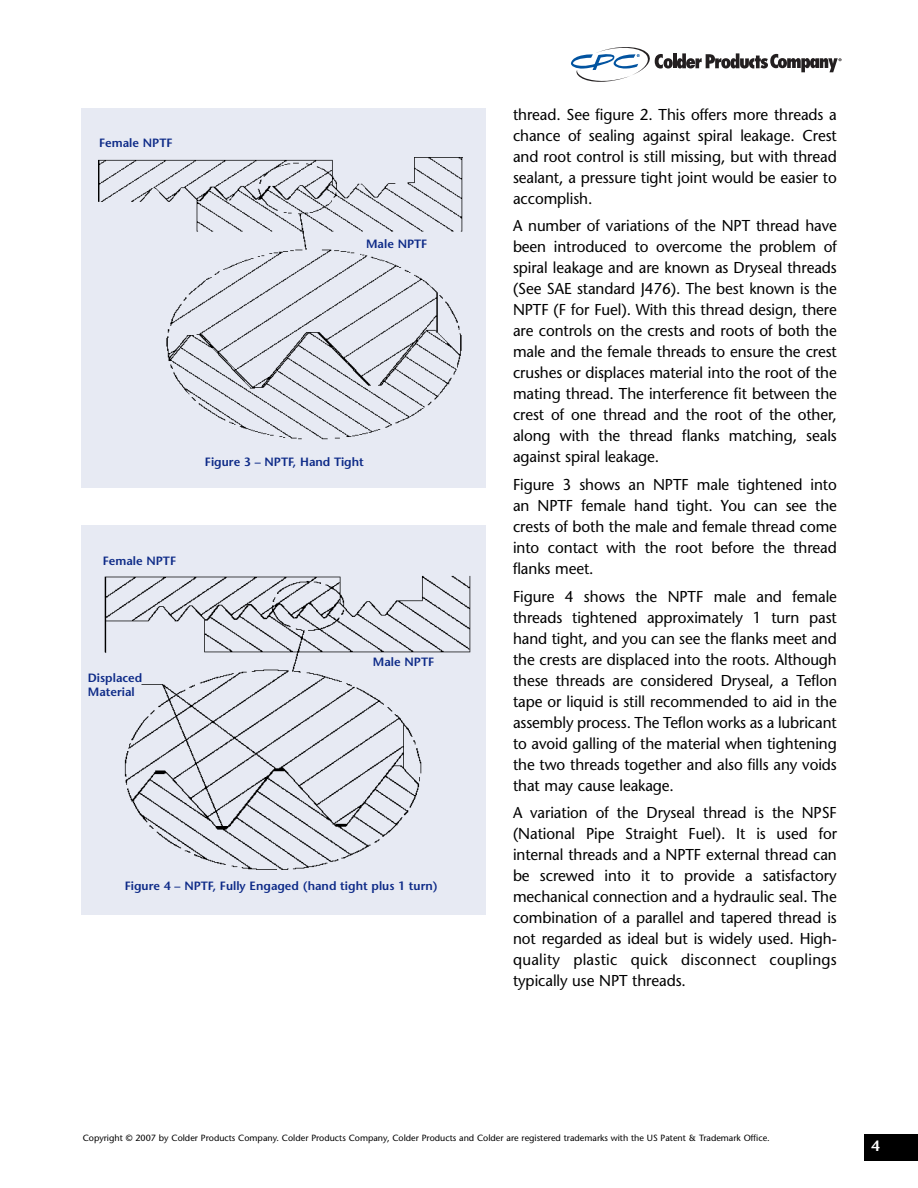
<style>
.page{position:relative;width:918px;height:1188px;background:#fff}
.page>*{position:absolute;margin:0;border:0;box-sizing:border-box;transform-origin:0 0}
.t1{font:15.75px/21px "Stone Sans";letter-spacing:-.005em;color:#000;text-align:justify}
.t2{font:600 15px "Stone Sans";color:#fff}
.t3{font:600 12px/14.4px "Stone Sans";color:#0e2b88}
.t4{font:9px "Stone Sans";color:#000}
</style>
<div class="page">
<svg style="left:571px;top:47px;width:270px;height:35px"></svg>
<div style="left:864px;top:1134px;width:54px;height:27px;background:#000"></div>
<div style="left:81px;top:108px;width:405px;height:379px;background:#e7eaf3"></div>
<img style="left:98px;top:158px;width:365px;height:282px">
<div style="left:81px;top:526px;width:405px;height:389px;background:#e7eaf3"></div>
<img style="left:104px;top:575px;width:367px;height:295px">
<p class="t3" style="left:99px;top:137px;width:75px">Female NPTF</p>
<p class="t3" style="left:366px;top:238px;width:63px">Male NPTF</p>
<p class="t3" style="left:205px;top:455px;width:160px">Figure 3 – NPTF, Hand Tight</p>
<p class="t3" style="left:103px;top:554px;width:75px">Female NPTF</p>
<p class="t3" style="left:88px;top:672px;width:56px">Displaced<br>Material</p>
<p class="t3" style="left:373px;top:656px;width:63px">Male NPTF</p>
<p class="t3" style="left:125px;top:880px;width:315px">Figure 4 – NPTF, Fully Engaged (hand tight plus 1 turn)</p>
<p class="t1" style="left:513px;top:105px;width:325px">thread. See figure 2. This offers more threads a chance of sealing against spiral leakage. Crest and root control is still missing, but with thread sealant, a pressure tight joint would be easier to accomplish.</p>
<p class="t1" style="left:513px;top:217px;width:325px">A number of variations of the NPT thread have been introduced to overcome the problem of spiral leakage and are known as Dryseal threads (See SAE standard J476). The best known is the NPTF (F for Fuel). With this thread design, there are controls on the crests and roots of both the male and the female threads to ensure the crest crushes or displaces material into the root of the mating thread. The interference fit between the crest of one thread and the root of the other, along with the thread flanks matching, seals against spiral leakage.</p>
<p class="t1" style="left:513px;top:476px;width:325px">Figure 3 shows an NPTF male tightened into an NPTF female hand tight. You can see the crests of both the male and female thread come into contact with the root before the thread flanks meet.</p>
<p class="t1" style="left:513px;top:587px;width:325px">Figure 4 shows the NPTF male and female threads tightened approximately 1 turn past hand tight, and you can see the flanks meet and the crests are displaced into the roots. Although these threads are considered Dryseal, a Teflon tape or liquid is still recommended to aid in the assembly process. The Teflon works as a lubricant to avoid galling of the material when tightening the two threads together and also fills any voids that may cause leakage.</p>
<p class="t1" style="left:513px;top:804px;width:326px">A variation of the Dryseal thread is the NPSF (National Pipe Straight Fuel). It is used for internal threads and a NPTF external thread can be screwed into it to provide a satisfactory mechanical connection and a hydraulic seal. The combination of a parallel and tapered thread is not regarded as ideal but is widely used. High&shy;quality plastic quick disconnect couplings typically use NPT threads.</p>
<p class="t4" style="left:83px;top:1134px;width:689px">Copyright © 2007 by Colder Products Company. Colder Products Company, Colder Products and Colder are registered trademarks with the US Patent &amp; Trademark Office.</p>
<p class="t2" style="left:871px;top:1140px;width:10px">4</p>
</div>
